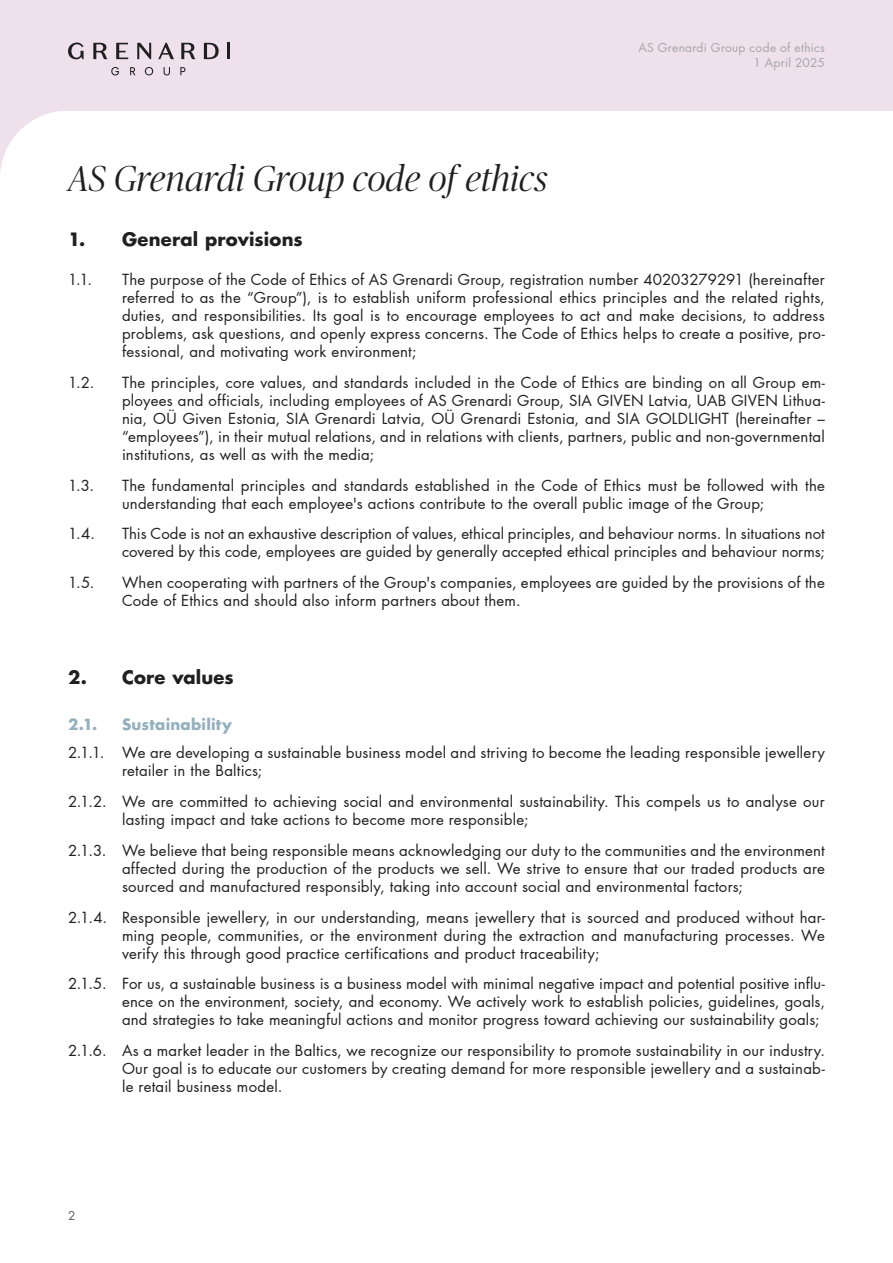
<style>
.page{position:relative;width:893px;height:1263px;background:#fff}
.page>*{position:absolute;margin:0;border:0;box-sizing:border-box;transform-origin:0 0}
.t1{font:italic 300 36px "Publico Banner";color:#202020}
.t2{font:700 18px "Futura LT Pro";letter-spacing:.01em;color:#202020}
.t3{font:15px/18px "Futura LT Pro";letter-spacing:.01em;color:#202020;text-align:justify}
.t4{font:700 15px "Futura LT Pro";letter-spacing:.015em;color:#94b0be}
.t5{font:12px/14.4px "Futura LT Pro";letter-spacing:.02em;color:#a6a6a6;text-align:right}
.t6{font:12px "Futura LT Pro";color:#595b5b}
</style>
<div class="page">
<svg style="left:0;top:111px;width:58px;height:61px"></svg>
<div style="left:0;top:0;width:893px;height:111px;background:#eee1eb"></div>
<svg style="left:111px;top:67px;width:8px;height:8px"></svg>
<svg style="left:130px;top:67px;width:5px;height:8px"></svg>
<svg style="left:145px;top:67px;width:8px;height:8px"></svg>
<svg style="left:164px;top:67px;width:6px;height:8px"></svg>
<svg style="left:180px;top:67px;width:5px;height:8px"></svg>
<svg style="left:93px;top:43px;width:15px;height:16px"></svg>
<svg style="left:181px;top:43px;width:15px;height:16px"></svg>
<svg style="left:68px;top:43px;width:16px;height:16px"></svg>
<svg style="left:116px;top:43px;width:12px;height:16px"></svg>
<svg style="left:158px;top:43px;width:16px;height:16px"></svg>
<hr style="left:227px;top:43px;width:3px;height:16px;background:#202020">
<svg style="left:137px;top:43px;width:14px;height:16px"></svg>
<svg style="left:204px;top:43px;width:15px;height:16px"></svg>
<p class="t5" style="left:638px;top:41px;width:188px">AS Grenardi Group code of ethics<br>1 April 2025</p>
<h1 class="t1" style="left:68px;top:154px;width:481px">AS Grenardi Group code of ethics</h1>
<p class="t2" style="left:68px;top:225px;width:236px">1. General provisions</p>
<p class="t3" style="left:68px;top:270px;width:26px">1.1.</p>
<p class="t3" style="left:122px;top:270px;width:704px">The purpose of the Code of Ethics of AS Grenardi Group, registration number 40203279291 (hereinafter referred to as the “Group”), is to establish uniform professional ethics principles and the related rights, duties, and responsibilities. Its goal is to encourage employees to act and make decisions, to address problems, ask questions, and openly express concerns. The Code of Ethics helps to create a positive, pro&shy;fessional, and motivating work environment;</p>
<p class="t3" style="left:68px;top:373px;width:28px">1.2.</p>
<p class="t3" style="left:122px;top:373px;width:704px">The principles, core values, and standards included in the Code of Ethics are binding on all Group em&shy;ployees and officials, including employees of AS Grenardi Group, SIA GIVEN Latvia, UAB GIVEN Lithua&shy;nia, OÜ Given Estonia, SIA Grenardi Latvia, OÜ Grenardi Estonia, and SIA GOLDLIGHT (hereinafter – “employees”), in their mutual relations, and in relations with clients, partners, public and non-governmental institutions, as well as with the media;</p>
<p class="t3" style="left:68px;top:476px;width:28px">1.3.</p>
<p class="t3" style="left:122px;top:476px;width:704px">The fundamental principles and standards established in the Code of Ethics must be followed with the understanding that each employee's actions contribute to the overall public image of the Group;</p>
<p class="t3" style="left:68px;top:525px;width:28px">1.4.</p>
<p class="t3" style="left:122px;top:525px;width:704px">This Code is not an exhaustive description of values, ethical principles, and behaviour norms. In situations not covered by this code, employees are guided by generally accepted ethical principles and behaviour norms;</p>
<p class="t3" style="left:68px;top:573px;width:28px">1.5.</p>
<p class="t3" style="left:122px;top:573px;width:704px">When cooperating with partners of the Group's companies, employees are guided by the provisions of the<br>Code of Ethics and should also inform partners about them.</p>
<p class="t2" style="left:68px;top:663px;width:167px">2. Core values</p>
<p class="t4" style="left:68px;top:713px;width:31px">2.1.</p>
<p class="t4" style="left:122px;top:713px;width:111px">Sustainability</p>
<p class="t3" style="left:122px;top:744px;width:704px;text-indent:-54px">2.1.1. We are developing a sustainable business model and striving to become the leading responsible jewellery retailer in the Baltics;</p>
<p class="t3" style="left:122px;top:792px;width:704px;text-indent:-54px">2.1.2. We are committed to achieving social and environmental sustainability. This compels us to analyse our lasting impact and take actions to become more responsible;</p>
<p class="t3" style="left:122px;top:841px;width:704px;text-indent:-54px">2.1.3. We believe that being responsible means acknowledging our duty to the communities and the environment affected during the production of the products we sell. We strive to ensure that our traded products are sourced and manufactured responsibly, taking into account social and environmental factors;</p>
<p class="t3" style="left:122px;top:908px;width:704px;text-indent:-54px">2.1.4. Responsible jewellery, in our understanding, means jewellery that is sourced and produced without har&shy;ming people, communities, or the environment during the extraction and manufacturing processes. We verify this through good practice certifications and product traceability;</p>
<p class="t3" style="left:122px;top:975px;width:704px;text-indent:-54px">2.1.5. For us, a sustainable business is a business model with minimal negative impact and potential positive influ&shy;ence on the environment, society, and economy. We actively work to establish policies, guidelines, goals, and strategies to take meaningful actions and monitor progress toward achieving our sustainability goals;</p>
<p class="t3" style="left:122px;top:1041px;width:704px;text-indent:-54px">2.1.6. As a market leader in the Baltics, we recognize our responsibility to promote sustainability in our industry.<br>Our goal is to educate our customers by creating demand for more responsible jewellery and a sustainab&shy;le retail business model.</p>
<p class="t6" style="left:68px;top:1208px;width:9px">2</p>
</div>
